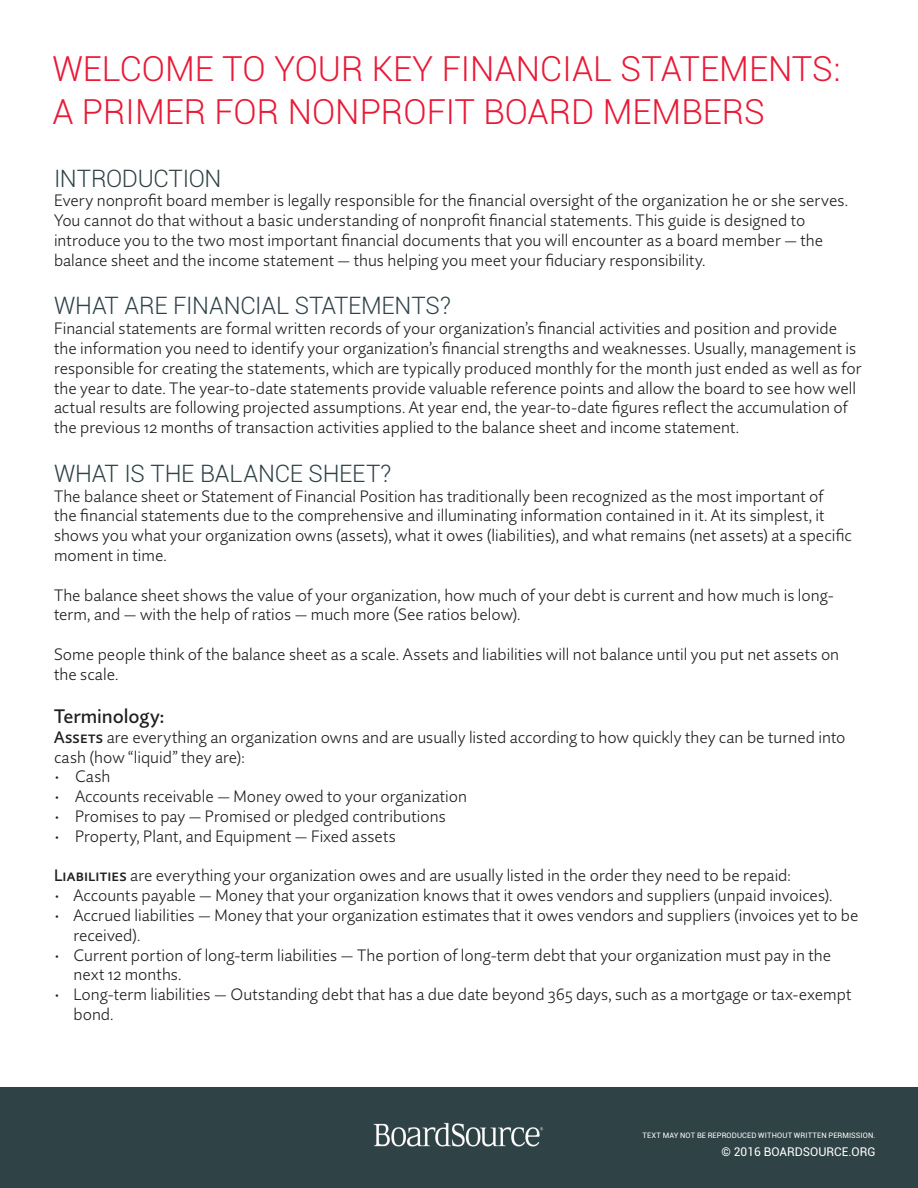
<style>
.page{position:relative;width:918px;height:1188px;background:#fff}
.page>*{position:absolute;margin:0;border:0;box-sizing:border-box;transform-origin:0 0}
.t1{font:300 34.5px/43.5px "Roboto";color:#e91938}
.t2{font:300 24px "Roboto";letter-spacing:-.01em;color:#2f4246}
.t3{font:500 19.5px "Quire Sans Pro";color:#231f20}
.t4{font:300 16.5px/19.8px "Quire Sans Pro";letter-spacing:.005em;color:#231f20}
.t5{font:12px "Roboto";color:#fff}
.t6{font:7.5px "Roboto";letter-spacing:.015em;color:#fff}
.s1{font-weight:500}
</style>
<div class="page">
<div style="left:0;top:1087px;width:918px;height:101px;background:#2f4246"></div>
<img style="left:374px;top:1123px;width:170px;height:23px">
<p class="t1" style="left:52px;top:46px;width:790px">WELCOME TO YOUR KEY FINANCIAL STATEMENTS:<br>A PRIMER FOR NONPROFIT BOARD MEMBERS</p>
<p class="t2" style="left:54px;top:161px;width:169px">INTRODUCTION</p>
<p class="t4" style="left:54px;top:191px;width:796px">Every nonprofit board member is legally responsible for the financial oversight of the organization he or she serves.<br>You cannot do that without a basic understanding of nonprofit financial statements. This guide is designed to introduce you to the two most important financial documents that you will encounter as a board member — the balance sheet and the income statement — thus helping you meet your fiduciary responsibility.</p>
<p class="t2" style="left:54px;top:289px;width:398px">WHAT ARE FINANCIAL STATEMENTS?</p>
<p class="t4" style="left:54px;top:318px;width:809px">Financial statements are formal written records of your organization’s financial activities and position and provide the information you need to identify your organization’s financial strengths and weaknesses. Usually, management is responsible for creating the statements, which are typically produced monthly for the month just ended as well as for the year to date. The year-to-date statements provide valuable reference points and allow the board to see how well actual results are following projected assumptions. At year end, the year-to-date figures reflect the accumulation of the previous 12 months of transaction activities applied to the balance sheet and income statement.</p>
<p class="t2" style="left:54px;top:457px;width:339px">WHAT IS THE BALANCE SHEET?</p>
<p class="t4" style="left:54px;top:486px;width:799px">The balance sheet or Statement of Financial Position has traditionally been recognized as the most important of<br>the financial statements due to the comprehensive and illuminating information contained in it. At its simplest, it shows you what your organization owns (assets), what it owes (liabilities), and what remains (net assets) at a specific moment in time.</p>
<p class="t4" style="left:54px;top:585px;width:781px">The balance sheet shows the value of your organization, how much of your debt is current and how much is long&shy;term, and — with the help of ratios — much more (See ratios below).</p>
<p class="t4" style="left:54px;top:644px;width:787px">Some people think of the balance sheet as a scale. Assets and liabilities will not balance until you put net assets on the scale.</p>
<p class="t3" style="left:54px;top:704px;width:112px">Terminology:</p>
<p class="t4" style="left:54px;top:727px;width:793px"><span class="s1">Assets</span> are everything an organization owns and are usually listed according to how quickly they can be turned into cash (how “liquid” they are):</p>
<p class="t4" style="left:54px;top:767px;width:58px">• Cash</p>
<p class="t4" style="left:54px;top:786px;width:414px">• Accounts receivable — Money owed to your organization</p>
<p class="t4" style="left:54px;top:806px;width:393px">• Promises to pay — Promised or pledged contributions</p>
<p class="t4" style="left:54px;top:826px;width:343px">• Property, Plant, and Equipment — Fixed assets</p>
<p class="t4" style="left:54px;top:866px;width:738px"><span class="s1">Liabilities</span> are everything your organization owes and are usually listed in the order they need to be repaid:</p>
<p class="t4" style="left:54px;top:885px;width:780px">• Accounts payable — Money that your organization knows that it owes vendors and suppliers (unpaid invoices).</p>
<p class="t4" style="left:74px;top:905px;width:787px;text-indent:-20px">• Accrued liabilities — Money that your organization estimates that it owes vendors and suppliers (invoices yet to be received).</p>
<p class="t4" style="left:74px;top:945px;width:759px;text-indent:-20px">• Current portion of long-term liabilities — The portion of long-term debt that your organization must pay in the next 12 months.</p>
<p class="t4" style="left:74px;top:984px;width:779px;text-indent:-20px">• Long-term liabilities — Outstanding debt that has a due date beyond 365 days, such as a mortgage or tax-exempt bond.</p>
<p class="t6" style="left:642px;top:1131px;width:235px">TEXT MAY NOT BE REPRODUCED WITHOUT WRITTEN PERMISSION.</p>
<p class="t5" style="left:721px;top:1144px;width:156px">© 2016 BOARDSOURCE.ORG</p>
</div>
